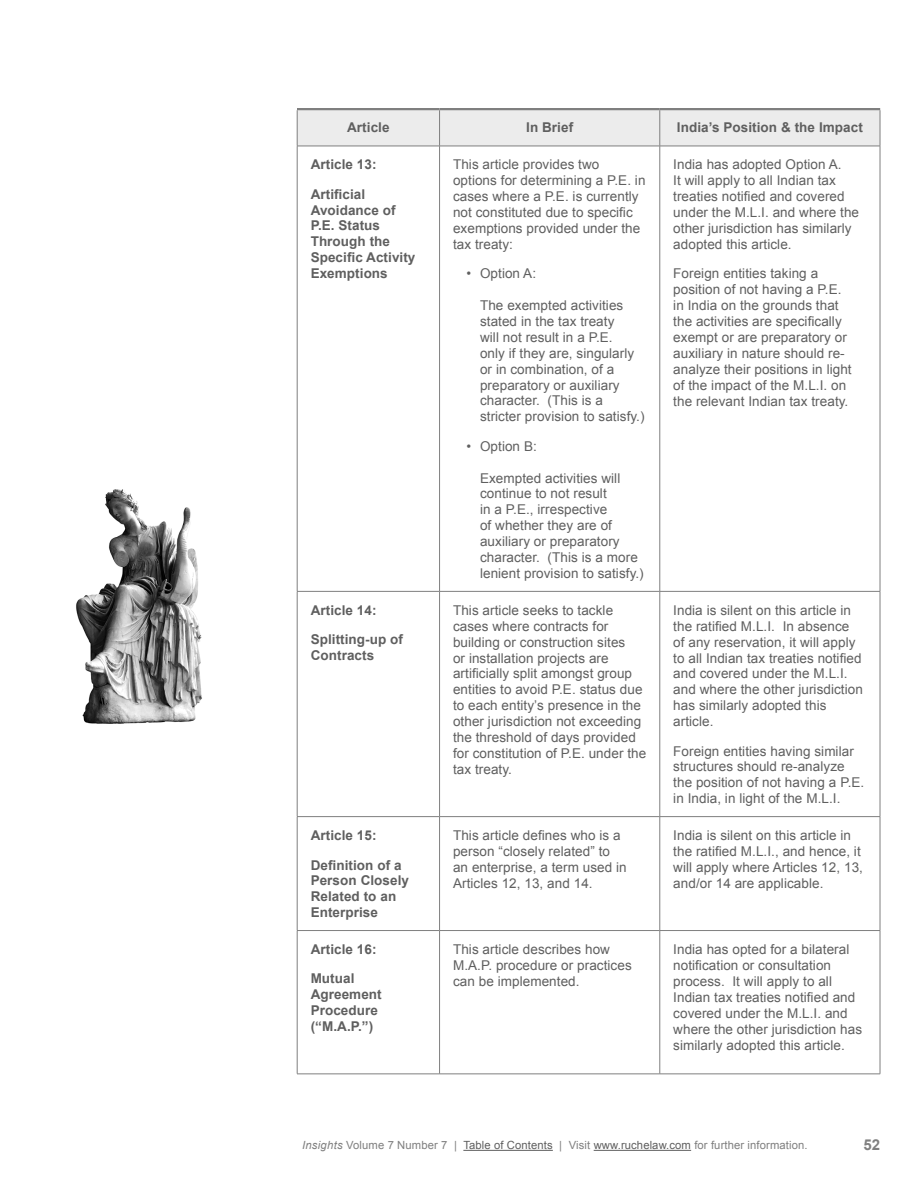
<style>
.page{position:relative;width:918px;height:1188px;background:#fff}
.page>*{position:absolute;margin:0;border:0;box-sizing:border-box;transform-origin:0 0}
.t1{font:700 15px "Arial";color:#7f7f7f}
.t2{font:13.5px/15.9px "Arial";letter-spacing:.005em;color:#5f5f5f}
.t3{font:700 13.5px/15.9px "Arial";letter-spacing:.005em;color:#5f5f5f}
.t4{font:11.25px "Arial";letter-spacing:.01em;color:#7f7f7f}
.s1{font-style:italic}
.s2{color:#5f5f5f}
</style>
<div class="page">
<hr style="left:463px;top:1150px;width:90px;height:1px;background:#5f5f5f">
<hr style="left:594px;top:1150px;width:97px;height:1px;background:#5f5f5f">
<div style="left:298px;top:110px;width:582px;height:36px;background:#ececec"></div>
<svg style="left:298px;top:147px;width:582px;height:927px"></svg>
<hr style="left:439px;top:110px;width:1px;height:36px;background:#7f7f7f">
<hr style="left:297px;top:108px;width:143px;height:2px;background:#7f7f7f">
<hr style="left:440px;top:108px;width:220px;height:2px;background:#7f7f7f">
<hr style="left:660px;top:108px;width:220px;height:2px;background:#7f7f7f">
<hr style="left:297px;top:110px;width:1px;height:36px;background:#7f7f7f">
<hr style="left:660px;top:110px;width:1px;height:36px;background:#7f7f7f">
<hr style="left:880px;top:110px;width:1px;height:36px;background:#7f7f7f">
<hr style="left:297px;top:146px;width:143px;height:1px;background:#7f7f7f">
<hr style="left:440px;top:146px;width:220px;height:1px;background:#7f7f7f">
<hr style="left:660px;top:146px;width:220px;height:1px;background:#7f7f7f">
<hr style="left:297px;top:146px;width:1px;height:445px;background:#7f7f7f">
<hr style="left:880px;top:146px;width:1px;height:445px;background:#7f7f7f">
<hr style="left:297px;top:592px;width:1px;height:224px;background:#7f7f7f">
<hr style="left:880px;top:592px;width:1px;height:224px;background:#7f7f7f">
<hr style="left:297px;top:817px;width:1px;height:113px;background:#7f7f7f">
<hr style="left:880px;top:817px;width:1px;height:113px;background:#7f7f7f">
<hr style="left:297px;top:931px;width:1px;height:143px;background:#7f7f7f">
<hr style="left:880px;top:931px;width:1px;height:143px;background:#7f7f7f">
<hr style="left:439px;top:146px;width:1px;height:445px;background:#7f7f7f">
<hr style="left:660px;top:146px;width:1px;height:445px;background:#7f7f7f">
<hr style="left:297px;top:591px;width:143px;height:1px;background:#7f7f7f">
<hr style="left:440px;top:591px;width:220px;height:1px;background:#7f7f7f">
<hr style="left:439px;top:592px;width:1px;height:224px;background:#7f7f7f">
<hr style="left:660px;top:591px;width:220px;height:1px;background:#7f7f7f">
<hr style="left:660px;top:592px;width:1px;height:224px;background:#7f7f7f">
<hr style="left:297px;top:816px;width:143px;height:1px;background:#7f7f7f">
<hr style="left:440px;top:816px;width:220px;height:1px;background:#7f7f7f">
<hr style="left:439px;top:817px;width:1px;height:113px;background:#7f7f7f">
<hr style="left:660px;top:816px;width:220px;height:1px;background:#7f7f7f">
<hr style="left:660px;top:817px;width:1px;height:113px;background:#7f7f7f">
<hr style="left:297px;top:930px;width:143px;height:1px;background:#7f7f7f">
<hr style="left:440px;top:930px;width:220px;height:1px;background:#7f7f7f">
<hr style="left:439px;top:931px;width:1px;height:143px;background:#7f7f7f">
<hr style="left:660px;top:930px;width:220px;height:1px;background:#7f7f7f">
<hr style="left:660px;top:931px;width:1px;height:143px;background:#7f7f7f">
<hr style="left:297px;top:1074px;width:143px;height:1px;background:#7f7f7f">
<hr style="left:440px;top:1074px;width:220px;height:1px;background:#7f7f7f">
<hr style="left:660px;top:1074px;width:220px;height:1px;background:#7f7f7f">
<img style="left:76px;top:489px;width:126px;height:235px">
<p class="t3" style="left:347px;top:120px;width:44px">Article</p>
<p class="t3" style="left:526px;top:120px;width:48px">In Brief</p>
<p class="t3" style="left:677px;top:120px;width:187px">India’s Position &amp; the Impact</p>
<p class="t3" style="left:311px;top:150px;width:67px;line-height:29.4px">Article 13:<br>Artificial</p>
<p class="t3" style="left:311px;top:202px;width:106px">Avoidance of<br>P.E. Status<br>Through the<br>Specific Activity<br>Exemptions</p>
<p class="t2" style="left:673px;top:157px;width:187px">India has adopted Option A.<br>It will apply to all Indian tax treaties notified and covered under the M.L.I. and where the other jurisdiction has similarly adopted this article.</p>
<p class="t2" style="left:673px;top:266px;width:180px">Foreign entities taking a position of not having a P.E. in India on the grounds that the activities are specifically exempt or are preparatory or auxiliary in nature should re&shy;analyze their positions in light of the impact of the M.L.I. on the relevant Indian tax treaty.</p>
<p class="t2" style="left:453px;top:157px;width:194px">This article provides two options for determining a P.E. in cases where a P.E. is currently not constituted due to specific exemptions provided under the tax treaty:</p>
<p class="t2" style="left:467px;top:266px;width:71px">• Option A:</p>
<p class="t2" style="left:480px;top:297px;width:166px">The exempted activities stated in the tax treaty<br>will not result in a P.E.<br>only if they are, singularly or in combination, of a preparatory or auxiliary character. (This is a stricter provision to satisfy.)</p>
<p class="t2" style="left:467px;top:438px;width:72px">• Option B:</p>
<p class="t2" style="left:480px;top:470px;width:165px">Exempted activities will continue to not result<br>in a P.E., irrespective<br>of whether they are of auxiliary or preparatory character. (This is a more lenient provision to satisfy.)</p>
<p class="t3" style="left:311px;top:596px;width:94px;line-height:29.4px">Article 14:<br>Splitting-up of</p>
<p class="t3" style="left:311px;top:648px;width:65px">Contracts</p>
<p class="t3" style="left:311px;top:821px;width:92px;line-height:29.4px">Article 15:<br>Definition of a</p>
<p class="t3" style="left:311px;top:873px;width:100px">Person Closely<br>Related to an<br>Enterprise</p>
<p class="t3" style="left:311px;top:935px;width:67px;line-height:29.4px">Article 16:<br>Mutual</p>
<p class="t3" style="left:311px;top:987px;width:73px">Agreement<br>Procedure (“M.A.P.”)</p>
<p class="t2" style="left:453px;top:602px;width:195px">This article seeks to tackle cases where contracts for building or construction sites<br>or installation projects are artificially split amongst group entities to avoid P.E. status due to each entity’s presence in the other jurisdiction not exceeding the threshold of days provided for constitution of P.E. under the tax treaty.</p>
<p class="t2" style="left:673px;top:602px;width:191px">India is silent on this article in the ratified M.L.I. In absence of any reservation, it will apply to all Indian tax treaties notified and covered under the M.L.I. and where the other jurisdiction has similarly adopted this article.</p>
<p class="t2" style="left:673px;top:743px;width:193px">Foreign entities having similar structures should re-analyze the position of not having a P.E. in India, in light of the M.L.I.</p>
<p class="t2" style="left:453px;top:828px;width:175px">This article defines who is a person “closely related” to an enterprise, a term used in<br>Articles 12, 13, and 14.</p>
<p class="t2" style="left:673px;top:828px;width:191px">India is silent on this article in the ratified M.L.I., and hence, it will apply where Articles 12, 13, and/or 14 are applicable.</p>
<p class="t2" style="left:453px;top:942px;width:180px">This article describes how<br>M.A.P. procedure or practices can be implemented.</p>
<p class="t2" style="left:673px;top:942px;width:190px">India has opted for a bilateral notification or consultation process. It will apply to all<br>Indian tax treaties notified and covered under the M.L.I. and where the other jurisdiction has similarly adopted this article.</p>
<p class="t4" style="left:302px;top:1138px;width:507px"><span class="s1">Insights</span> Volume 7 Number 7 | <span class="s2">Table of Contents</span> | Visit <span class="s2">www.ruchelaw.com</span> for further information.</p>
<p class="t1" style="left:863px;top:1135px;width:18px">52</p>
</div>
